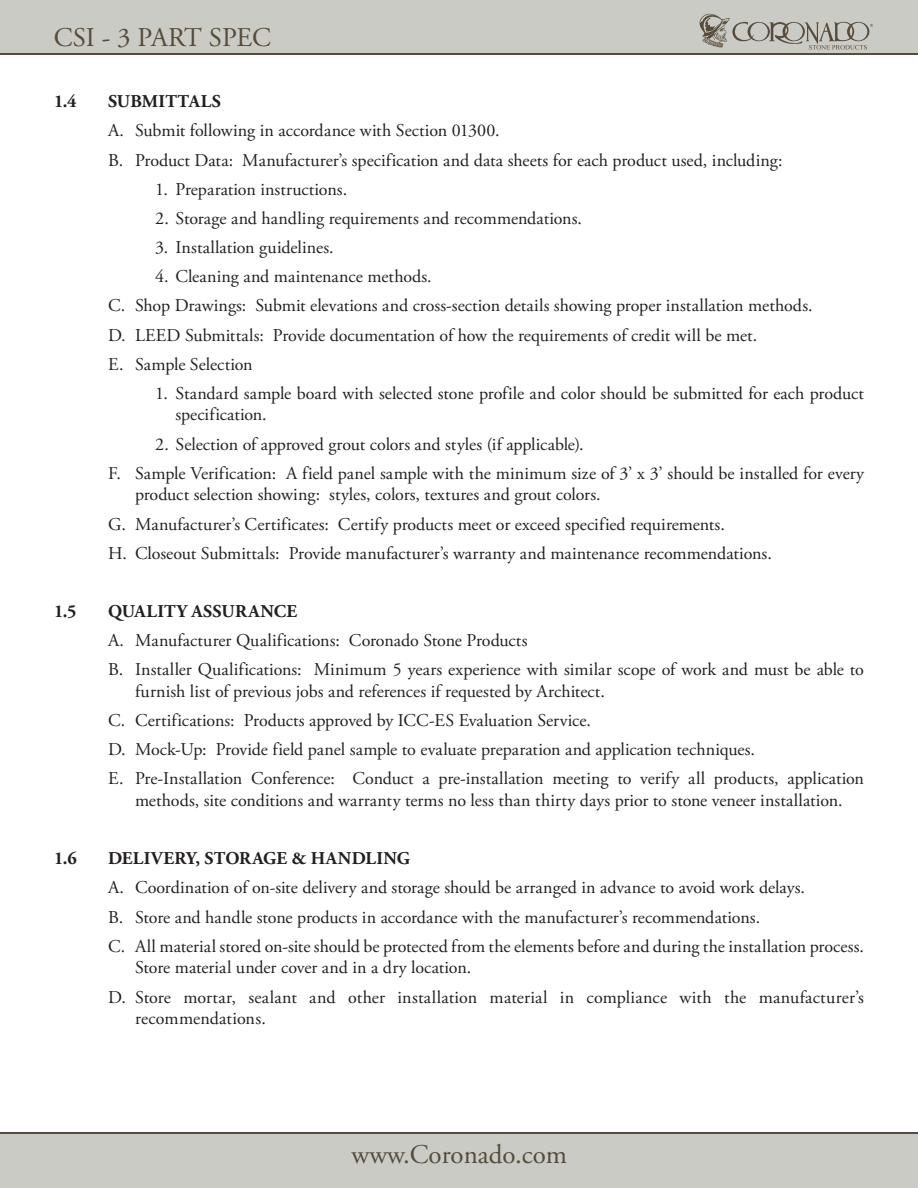
<style>
.page{position:relative;width:918px;height:1188px;background:#fff}
.page>*{position:absolute;margin:0;border:0;box-sizing:border-box;transform-origin:0 0}
.t1{font:27px "Adobe Garamond Pro";color:#574c3b}
.t2{font:18px/29.1px "Adobe Garamond Pro";color:#231f20}
.t3{font:700 18px "Adobe Garamond Pro";letter-spacing:.015em;color:#231f20}
</style>
<div class="page">
<div style="left:0;top:0;width:918px;height:54px;background:#cacbc4"></div>
<div style="left:0;top:1134px;width:918px;height:54px;background:#cacbc4"></div>
<hr style="left:0;top:53px;width:918px;height:2px;background:#574c3b">
<hr style="left:0;top:1132px;width:918px;height:2px;background:#574c3b">
<svg style="left:700px;top:14px;width:173px;height:36px"></svg>
<h1 class="t1" style="left:54px;top:21px;width:219px">CSI - 3 PART SPEC</h1>
<p class="t3" style="left:54px;top:91px;width:24px">1.4</p>
<p class="t3" style="left:108px;top:91px;width:115px">SUBMITTALS</p>
<p class="t2" style="left:108px;top:117px;width:676px">A. Submit following in accordance with Section 01300.<br>B. Product Data: Manufacturer’s specification and data sheets for each product used, including:</p>
<p class="t2" style="left:155px;top:175px;width:193px">1. Preparation instructions.</p>
<p class="t2" style="left:155px;top:204px;width:428px">2. Storage and handling requirements and recommendations.</p>
<p class="t2" style="left:155px;top:233px;width:180px">3. Installation guidelines.</p>
<p class="t2" style="left:108px;top:263px;width:706px;text-indent:47px">4. Cleaning and maintenance methods.<br>C. Shop Drawings: Submit elevations and cross-section details showing proper installation methods.<br>D. LEED Submittals: Provide documentation of how the requirements of credit will be met.<br>E. Sample Selection</p>
<p class="t2" style="left:176px;top:383px;width:690px;line-height:21.6px;text-indent:-20px">1. Standard sample board with selected stone profile and color should be submitted for each product specification.</p>
<p class="t2" style="left:108px;top:430px;width:758px;text-indent:47px">2. Selection of approved grout colors and styles (if applicable).<br>F. Sample Verification: A field panel sample with the minimum size of 3’ x 3’ should be installed for every</p>
<p class="t2" style="left:108px;top:481px;width:665px;text-indent:27px">product selection showing: styles, colors, textures and grout colors.<br>G. Manufacturer’s Certificates: Certify products meet or exceed specified requirements.<br>H. Closeout Submittals: Provide manufacturer’s warranty and maintenance recommendations.</p>
<p class="t3" style="left:54px;top:601px;width:24px">1.5</p>
<p class="t3" style="left:108px;top:601px;width:191px">QUALITY ASSURANCE</p>
<p class="t2" style="left:108px;top:627px;width:758px">A. Manufacturer Qualifications: Coronado Stone Products<br>B. Installer Qualifications: Minimum 5 years experience with similar scope of work and must be able to</p>
<p class="t2" style="left:108px;top:677px;width:757px;text-indent:27px">furnish list of previous jobs and references if requested by Architect.<br>C. Certifications: Products approved by ICC-ES Evaluation Service.<br>D. Mock-Up: Provide field panel sample to evaluate preparation and application techniques.<br>E. Pre-Installation Conference: Conduct a pre-installation meeting to verify all products, application</p>
<p class="t2" style="left:135px;top:786px;width:709px">methods, site conditions and warranty terms no less than thirty days prior to stone veneer installation.</p>
<p class="t3" style="left:54px;top:848px;width:24px">1.6</p>
<p class="t3" style="left:108px;top:848px;width:303px">DELIVERY, STORAGE &amp; HANDLING</p>
<p class="t2" style="left:108px;top:874px;width:758px">A. Coordination of on-site delivery and storage should be arranged in advance to avoid work delays.<br>B. Store and handle stone products in accordance with the manufacturer’s recommendations.<br>C. All material stored on-site should be protected from the elements before and during the installation process.</p>
<p class="t2" style="left:108px;top:954px;width:758px;text-indent:27px">Store material under cover and in a dry location.<br>D. Store mortar, sealant and other installation material in compliance with the manufacturer’s</p>
<p class="t2" style="left:135px;top:1005px;width:132px">recommendations.</p>
<h1 class="t1" style="left:352px;top:1138px;width:217px">www.Coronado.com</h1>
</div>
